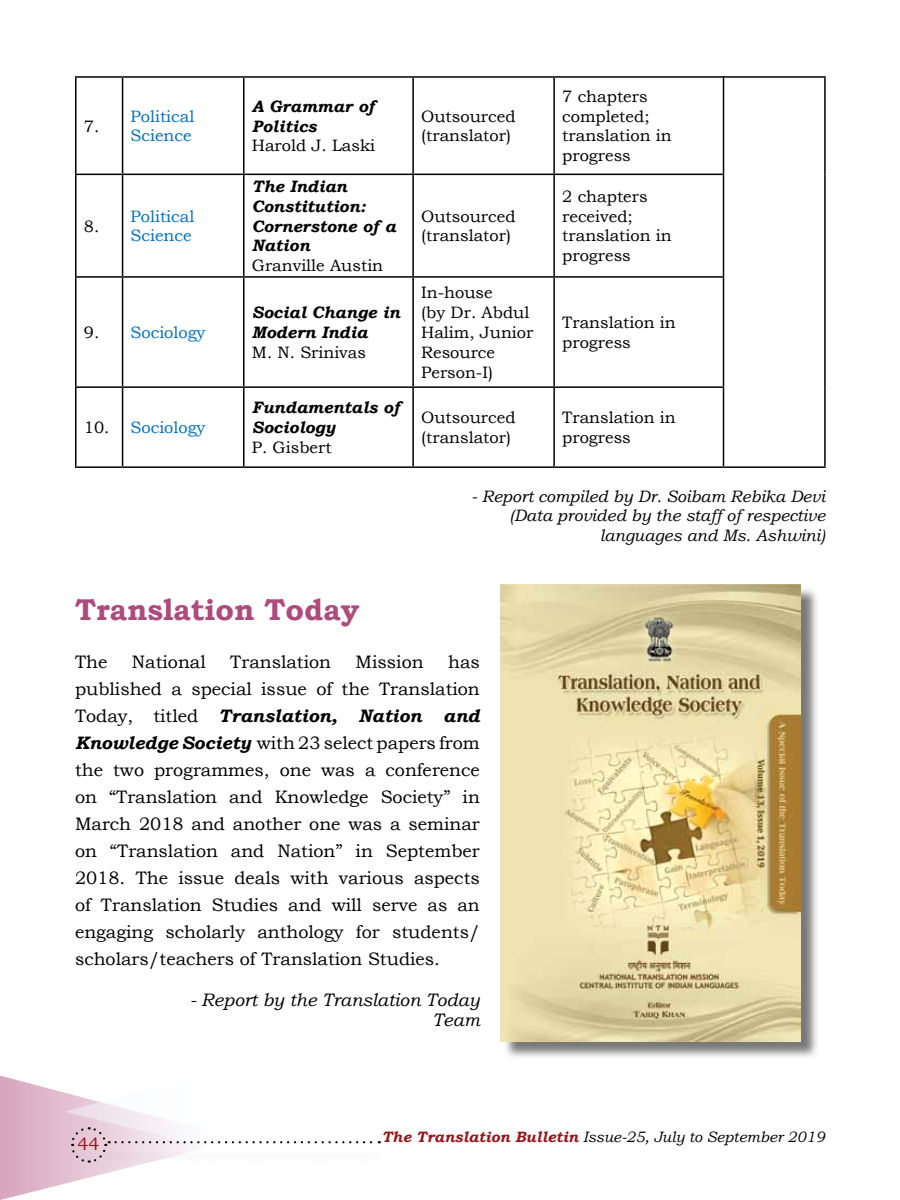
<style>
.page{position:relative;width:900px;height:1200px;background:#fff}
.page>*{position:absolute;margin:0;border:0;box-sizing:border-box;transform-origin:0 0}
.t1{font:700 30px "Bookman Old Style";color:#af4a7c}
.t2{font:18px/27px "Bookman Old Style";color:#000;text-align:justify}
.t3{font:italic 18px/19.8px "Bookman Old Style";color:#000;text-align:right}
.t4{font:18px "Bookman Old Style";color:#96171a}
.t5{font:16.5px/19.8px "Bookman Old Style";color:#000}
.t6{font:italic 700 16.5px/19.8px "Bookman Old Style";color:#000}
.t7{font:italic 16.5px/19.8px "Bookman Old Style";color:#000;text-align:right}
.t8{font:16.5px/19.8px "Bookman Old Style";color:#0070c0}
.t9{font:italic 15px "Bookman Old Style";color:#000}
.s1{color:#000}
.s2{font-weight:700;font-style:italic}
.s3{font-weight:700;color:#96171a}
</style>
<div class="page">
<svg style="left:0;top:1075px;width:380px;height:125px"></svg>
<hr style="left:75px;top:76px;width:48px;height:2px;background:#000">
<hr style="left:75px;top:78px;width:1px;height:96px;background:#000">
<hr style="left:123px;top:76px;width:121px;height:2px;background:#000">
<hr style="left:122px;top:78px;width:1px;height:96px;background:#000">
<hr style="left:244px;top:76px;width:169px;height:2px;background:#000">
<hr style="left:243px;top:78px;width:1px;height:96px;background:#000">
<hr style="left:413px;top:76px;width:141px;height:2px;background:#000">
<hr style="left:412px;top:78px;width:2px;height:96px;background:#000">
<hr style="left:554px;top:76px;width:170px;height:2px;background:#000">
<hr style="left:553px;top:78px;width:2px;height:96px;background:#000">
<hr style="left:723px;top:78px;width:1px;height:96px;background:#000">
<hr style="left:824px;top:78px;width:2px;height:96px;background:#000">
<hr style="left:75px;top:174px;width:48px;height:1px;background:#000">
<hr style="left:75px;top:175px;width:1px;height:101px;background:#000">
<hr style="left:123px;top:174px;width:121px;height:1px;background:#000">
<hr style="left:122px;top:175px;width:1px;height:101px;background:#000">
<hr style="left:244px;top:174px;width:169px;height:1px;background:#000">
<hr style="left:243px;top:175px;width:1px;height:101px;background:#000">
<hr style="left:413px;top:174px;width:141px;height:1px;background:#000">
<hr style="left:412px;top:175px;width:2px;height:101px;background:#000">
<hr style="left:554px;top:174px;width:170px;height:1px;background:#000">
<hr style="left:553px;top:175px;width:2px;height:101px;background:#000">
<hr style="left:723px;top:175px;width:1px;height:101px;background:#000">
<hr style="left:824px;top:174px;width:2px;height:103px;background:#000">
<hr style="left:75px;top:276px;width:48px;height:2px;background:#000">
<hr style="left:75px;top:278px;width:1px;height:108px;background:#000">
<hr style="left:123px;top:276px;width:121px;height:2px;background:#000">
<hr style="left:122px;top:278px;width:1px;height:108px;background:#000">
<hr style="left:244px;top:276px;width:169px;height:2px;background:#000">
<hr style="left:243px;top:278px;width:1px;height:108px;background:#000">
<hr style="left:413px;top:276px;width:141px;height:2px;background:#000">
<hr style="left:412px;top:278px;width:2px;height:108px;background:#000">
<hr style="left:554px;top:276px;width:170px;height:2px;background:#000">
<hr style="left:553px;top:278px;width:2px;height:108px;background:#000">
<hr style="left:723px;top:278px;width:1px;height:108px;background:#000">
<hr style="left:824px;top:277px;width:2px;height:110px;background:#000">
<hr style="left:75px;top:386px;width:48px;height:2px;background:#000">
<hr style="left:75px;top:388px;width:1px;height:78px;background:#000">
<hr style="left:123px;top:386px;width:121px;height:2px;background:#000">
<hr style="left:122px;top:388px;width:1px;height:78px;background:#000">
<hr style="left:244px;top:386px;width:169px;height:2px;background:#000">
<hr style="left:243px;top:388px;width:1px;height:78px;background:#000">
<hr style="left:413px;top:386px;width:141px;height:2px;background:#000">
<hr style="left:412px;top:388px;width:2px;height:78px;background:#000">
<hr style="left:554px;top:386px;width:170px;height:2px;background:#000">
<hr style="left:553px;top:388px;width:2px;height:78px;background:#000">
<hr style="left:723px;top:388px;width:1px;height:78px;background:#000">
<hr style="left:824px;top:387px;width:2px;height:79px;background:#000">
<hr style="left:75px;top:466px;width:48px;height:2px;background:#000">
<hr style="left:123px;top:466px;width:121px;height:2px;background:#000">
<hr style="left:244px;top:466px;width:169px;height:2px;background:#000">
<hr style="left:413px;top:466px;width:141px;height:2px;background:#000">
<hr style="left:554px;top:466px;width:170px;height:2px;background:#000">
<hr style="left:724px;top:466px;width:102px;height:2px;background:#000">
<hr style="left:723px;top:76px;width:103px;height:2px;background:#000">
<div style="left:503px;top:587px;width:316px;height:473px;background:#000;opacity:.53"></div>
<img style="left:501px;top:584px;width:299px;height:457px">
<p class="t5" style="left:84px;top:116px;width:17px">7.</p>
<p class="t8" style="left:131px;top:106px;width:65px">Political<br>Science</p>
<p class="t6" style="left:252px;top:96px;width:125px">A Grammar of<br>Politics</p>
<p class="t5" style="left:252px;top:136px;width:125px">Harold J. Laski</p>
<p class="t5" style="left:84px;top:216px;width:17px">8.</p>
<p class="t8" style="left:131px;top:206px;width:65px">Political<br>Science</p>
<p class="t8" style="left:84px;top:322px;width:123px"><span class="s1">9.</span> Sociology</p>
<p class="t8" style="left:84px;top:418px;width:123px"><span class="s1">10.</span> Sociology</p>
<p class="t6" style="left:252px;top:176px;width:146px">The Indian<br>Constitution:<br>Cornerstone of a<br>Nation</p>
<p class="t5" style="left:252px;top:256px;width:133px">Granville Austin</p>
<p class="t6" style="left:252px;top:302px;width:150px">Social Change in<br>Modern India</p>
<p class="t5" style="left:252px;top:342px;width:116px">M. N. Srinivas</p>
<p class="t6" style="left:252px;top:398px;width:150px">Fundamentals of<br>Sociology</p>
<p class="t5" style="left:252px;top:437px;width:81px">P. Gisbert</p>
<p class="t5" style="left:421px;top:106px;width:96px">Outsourced (translator)</p>
<p class="t5" style="left:421px;top:206px;width:96px">Outsourced (translator)</p>
<p class="t5" style="left:421px;top:283px;width:114px">In-house<br>(by Dr. Abdul<br>Halim, Junior<br>Resource<br>Person-I)</p>
<p class="t5" style="left:562px;top:86px;width:111px">7 chapters completed; translation in progress</p>
<p class="t5" style="left:562px;top:186px;width:111px">2 chapters received; translation in progress</p>
<p class="t5" style="left:562px;top:313px;width:115px">Translation in progress</p>
<p class="t5" style="left:421px;top:408px;width:96px">Outsourced (translator)</p>
<p class="t5" style="left:562px;top:408px;width:115px">Translation in progress</p>
<p class="t7" style="left:472px;top:486px;width:355px">- Report compiled by Dr. Soibam Rebika Devi (Data provided by the staff of respective languages and Ms. Ashwini)</p>
<h1 class="t1" style="left:75px;top:588px;width:286px">Translation Today</h1>
<p class="t2" style="left:75px;top:648px;width:34px">The</p>
<p class="t2" style="left:132px;top:648px;width:75px">National</p>
<p class="t2" style="left:230px;top:648px;width:102px">Translation</p>
<p class="t2" style="left:356px;top:648px;width:70px">Mission</p>
<p class="t2" style="left:75px;top:648px;width:406px;text-indent:373px">has published a special issue of the Translation Today, titled <span class="s2">Translation, Nation and Knowledge Society</span> with 23 select papers from the two programmes, one was a conference on “Translation and Knowledge Society” in March 2018 and another one was a seminar on “Translation and Nation” in September 2018. The issue deals with various aspects of Translation Studies and will serve as an engaging scholarly anthology for students/ scholars/teachers of Translation Studies.</p>
<p class="t3" style="left:190px;top:990px;width:291px">- Report by the Translation Today<br>Team</p>
<p class="t4" style="left:77px;top:1132px;width:24px">44</p>
<p class="t9" style="left:382px;top:1127px;width:445px"><span class="s3">The Translation Bulletin</span> Issue-25, July to September 2019</p>
</div>
